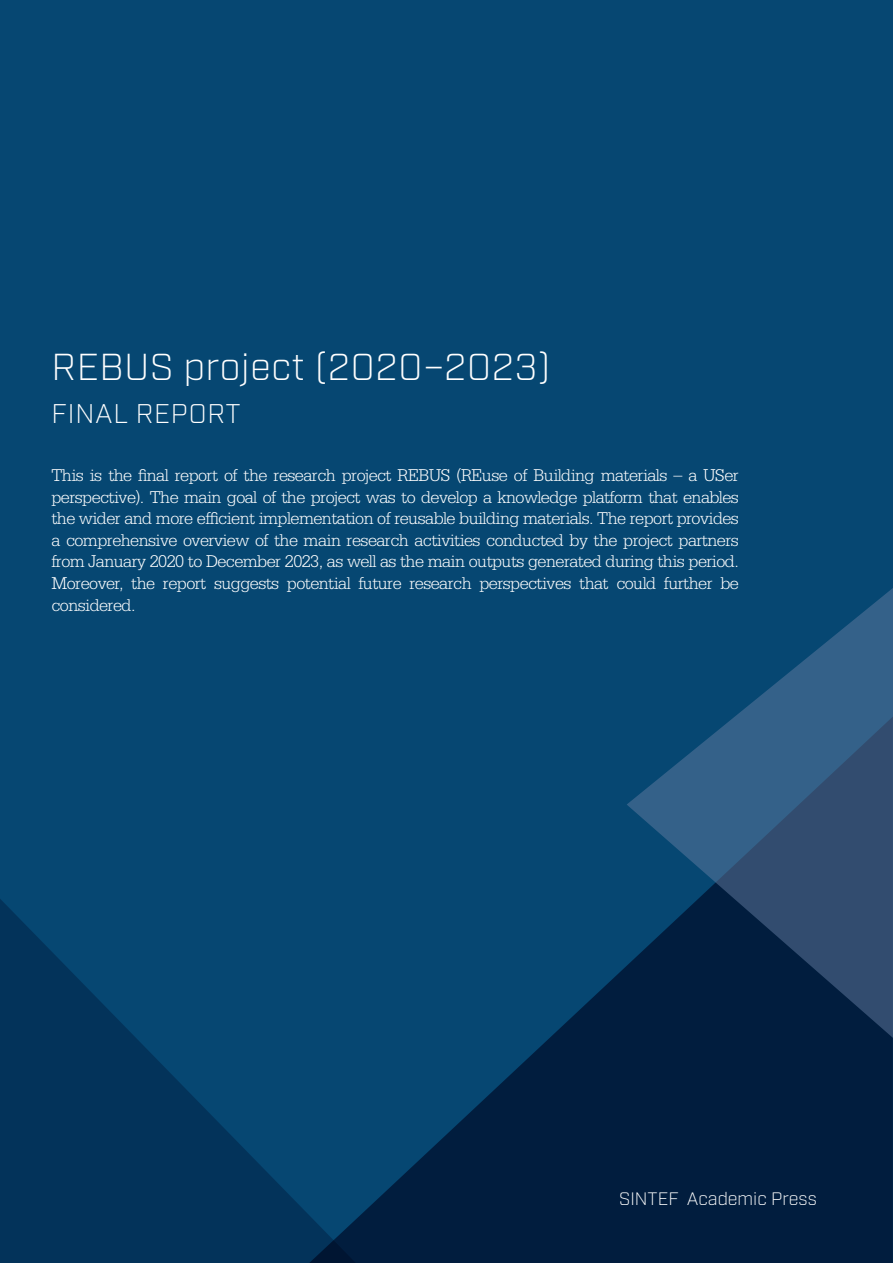
<style>
.page{position:relative;width:893px;height:1263px;background:#064772}
.page>*{position:absolute;margin:0;border:0;box-sizing:border-box;transform-origin:0 0}
.Tittel_bakside{font:300 37.5px "Industry";letter-spacing:.02em;color:#fff}
.Undertittel_bakside{font:300 27px "Industry";letter-spacing:.03em;color:#fff}
.Baksidetekst{font:300 18px/21.6px "Serifa Std";letter-spacing:-.03em;color:#fff;text-align:justify}
.t1{font:300 18px "Industry";color:#fff}
</style>
<div class="page">
<svg style="left:0;top:899px;width:293px;height:364px;fill:#03335a"></svg>
<svg style="left:293px;top:966px;width:600px;height:297px;fill:#011d3e"></svg>
<svg style="left:627px;top:588px;width:266px;height:450px"></svg>
<p class="Tittel_bakside" style="left:51px;top:344px;width:501px">REBUS project (2020–2023)</p>
<p class="Undertittel_bakside" style="left:52px;top:397px;width:191px">FINAL REPORT</p>
<p class="Baksidetekst" style="left:51px;top:464px;width:689px">This is the final report of the research project REBUS (REuse of Building materials – a USer perspective). The main goal of the project was to develop a knowledge platform that enables the wider and more efficient implementation of reusable building materials. The report provides a comprehensive overview of the main research activities conducted by the project partners from January 2020 to December 2023, as well as the main outputs generated during this period.<br>Moreover, the report suggests potential future research perspectives that could further be considered.</p>
<p class="t1" style="left:619px;top:1187px;width:199px">SINTEF Academic Press</p>
</div>
